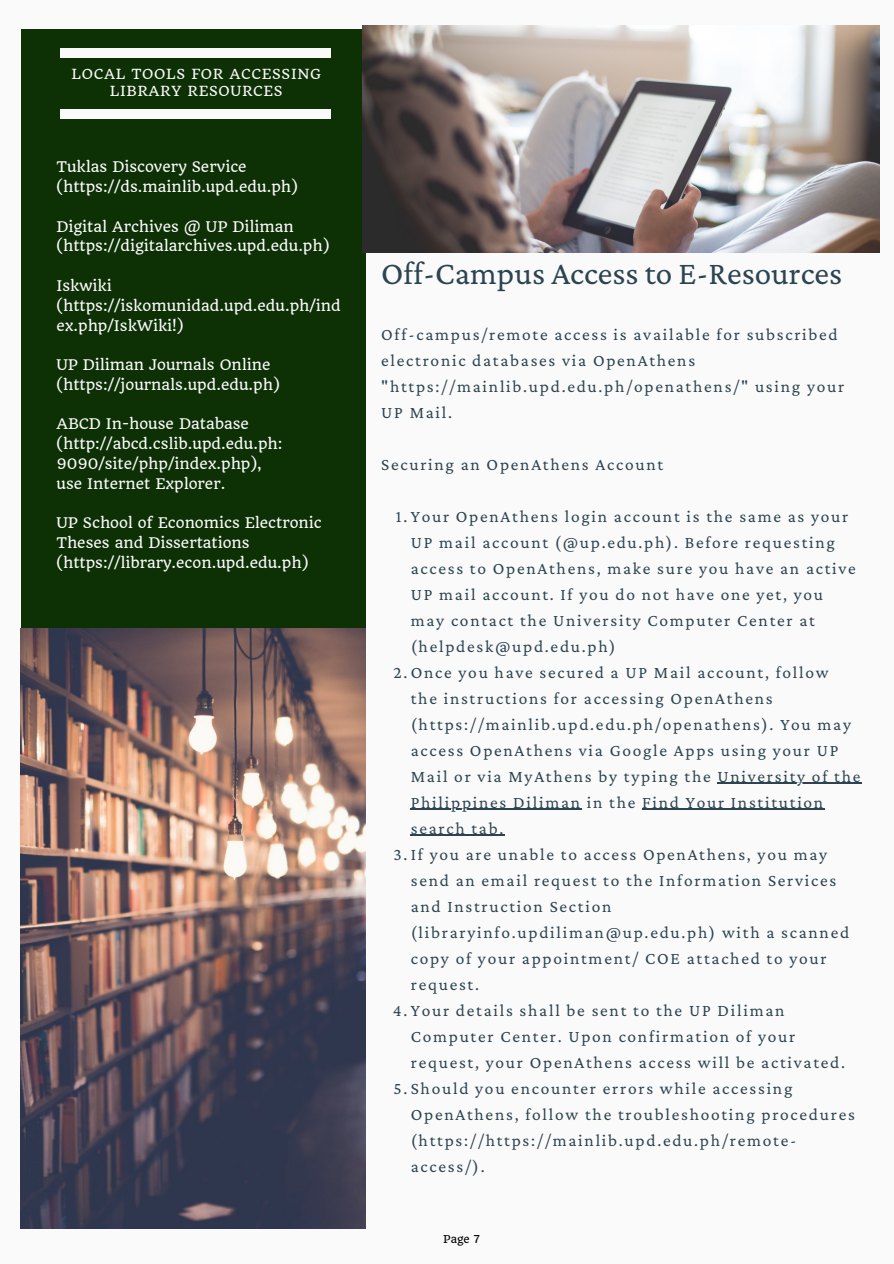
<style>
.page{position:relative;width:894px;height:1264px;background:#fff}
.page>*{position:absolute;margin:0;border:0;box-sizing:border-box;transform-origin:0 0}
.t1{font:33.15px "Crimson Pro";color:#2c4450}
.t2{font:17.4px/26px "Crimson Pro";letter-spacing:.1em;color:#2c4450}
.t3{font:14.25px/19.8px "Quando";color:#fafafa}
.t4{font:13.65px/17px "Quando";letter-spacing:.05em;color:#fafafa;text-align:center}
.t5{font:10.65px "Quando";color:#000}
</style>
<div class="page">
<div style="left:0;top:0;width:893px;height:1263px;background:#fafafa"></div>
<hr style="left:717px;top:782px;width:144px;height:2px;background:#2c4450">
<hr style="left:410px;top:808px;width:171px;height:2px;background:#2c4450">
<hr style="left:642px;top:808px;width:182px;height:2px;background:#2c4450">
<hr style="left:410px;top:834px;width:95px;height:2px;background:#2c4450">
<div style="left:21px;top:30px;width:344px;height:602px;background:#0d3005"></div>
<div style="left:60px;top:48px;width:270px;height:9px;background:#fafafa"></div>
<div style="left:60px;top:109px;width:270px;height:9px;background:#fafafa"></div>
<img style="left:362px;top:25px;width:517px;height:228px">
<img style="left:21px;top:628px;width:344px;height:600px">
<p class="t4" style="left:72px;top:66px;width:251px">LOCAL TOOLS FOR ACCESSING<br>LIBRARY RESOURCES</p>
<p class="t3" style="left:56px;top:157px;width:192px">Tuklas Discovery Service</p>
<p class="t3" style="left:56px;top:177px;width:243px">(https://ds.mainlib.upd.edu.ph)</p>
<p class="t3" style="left:56px;top:216px;width:239px">Digital Archives @ UP Diliman</p>
<p class="t3" style="left:56px;top:236px;width:274px">(https://digitalarchives.upd.edu.ph)</p>
<p class="t3" style="left:56px;top:276px;width:57px">Iskwiki</p>
<p class="t3" style="left:56px;top:296px;width:286px">(https://iskomunidad.upd.edu.ph/ind ex.php/IskWiki!)</p>
<p class="t3" style="left:56px;top:355px;width:215px">UP Diliman Journals Online</p>
<p class="t3" style="left:56px;top:375px;width:225px">(https://journals.upd.edu.ph)</p>
<p class="t3" style="left:56px;top:414px;width:194px">ABCD In-house Database</p>
<p class="t3" style="left:56px;top:434px;width:227px">(http://abcd.cslib.upd.edu.ph:<br>9090/site/php/index.php),</p>
<p class="t3" style="left:56px;top:473px;width:170px">use Internet Explorer.</p>
<p class="t3" style="left:56px;top:513px;width:267px">UP School of Economics Electronic<br>Theses and Dissertations</p>
<p class="t3" style="left:56px;top:552px;width:253px">(https://library.econ.upd.edu.ph)</p>
<p class="t1" style="left:381px;top:254px;width:462px">Off-Campus Access to E-Resources</p>
<p class="t2" style="left:381px;top:321px;width:464px">Off-campus/remote access is available for subscribed electronic databases via OpenAthens "https://mainlib.upd.edu.ph/openathens/" using your UP Mail.</p>
<p class="t2" style="left:381px;top:451px;width:283px">Securing an OpenAthens Account</p>
<p class="t2" style="left:410px;top:503px;width:446px;text-indent:-15px">1.Your OpenAthens login account is the same as your UP mail account (@up.edu.ph). Before requesting access to OpenAthens, make sure you have an active UP mail account. If you do not have one yet, you may contact the University Computer Center at (helpdesk@upd.edu.ph)</p>
<p class="t2" style="left:410px;top:659px;width:451px;text-indent:-17px">2.Once you have secured a UP Mail account, follow<br>the instructions for accessing OpenAthens (https://mainlib.upd.edu.ph/openathens). You may access OpenAthens via Google Apps using your UP Mail or via MyAthens by typing the University of the Philippines Diliman in the Find Your Institution search tab.</p>
<p class="t2" style="left:410px;top:840px;width:440px;text-indent:-17px">3.If you are unable to access OpenAthens, you may send an email request to the Information Services and Instruction Section (libraryinfo.updiliman@up.edu.ph) with a scanned copy of your appointment/ COE attached to your request.</p>
<p class="t2" style="left:410px;top:996px;width:435px;text-indent:-18px">4.Your details shall be sent to the UP Diliman<br>Computer Center. Upon confirmation of your request, your OpenAthens access will be activated.</p>
<p class="t2" style="left:410px;top:1074px;width:445px;text-indent:-17px">5.Should you encounter errors while accessing OpenAthens, follow the troubleshooting procedures (https://https://mainlib.upd.edu.ph/remote&shy;access/).</p>
<p class="t5" style="left:443px;top:1232px;width:38px">Page 7</p>
</div>
